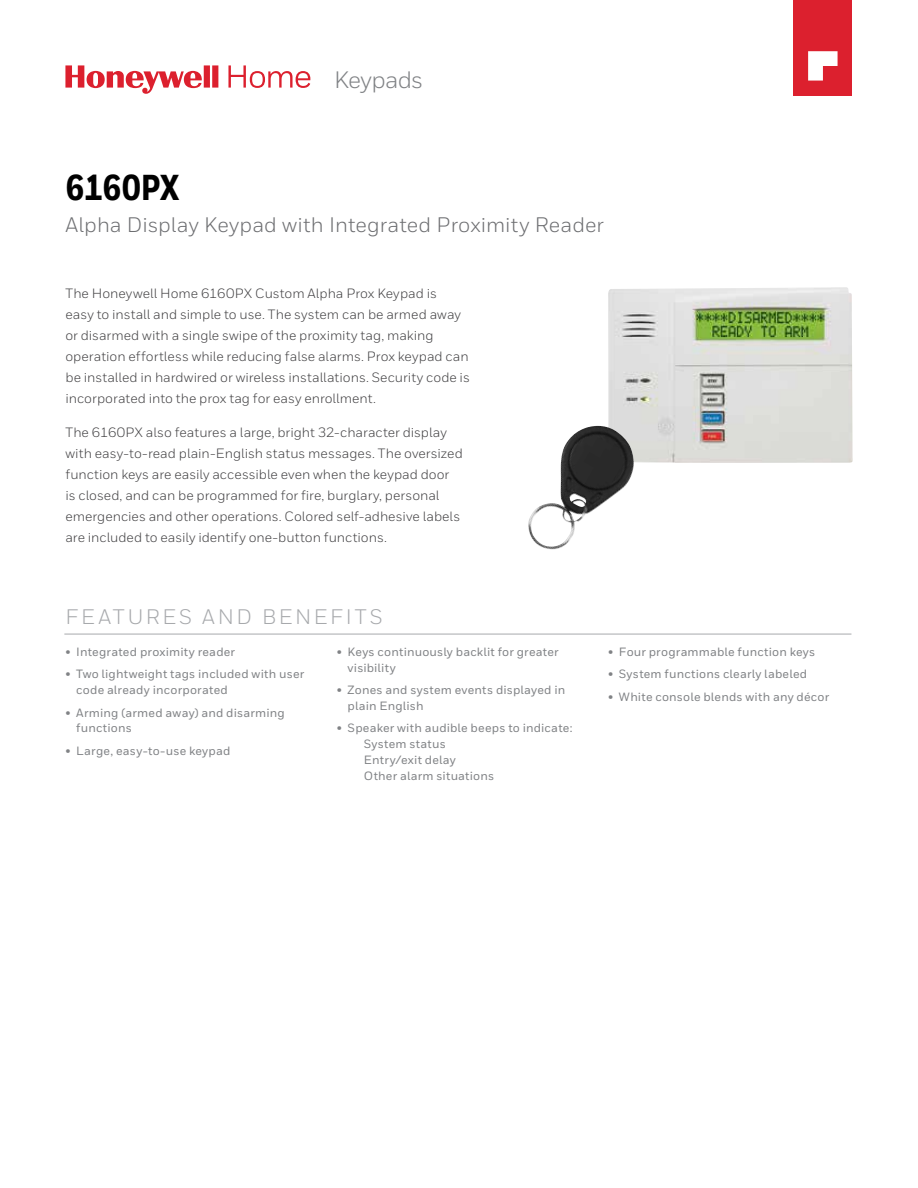
<style>
.page{position:relative;width:918px;height:1188px;background:#fff}
.page>*{position:absolute;margin:0;border:0;box-sizing:border-box;transform-origin:0 0}
.t1{font:800 36px "Honeywell Cond";letter-spacing:-.015em;color:#000}
.t2{font:23.7px "Honeywell Sans";letter-spacing:-.03em;color:#808285}
.t3{font:21px "Honeywell Sans";letter-spacing:.005em;color:#6d6e71}
.t4{font:21px "Honeywell Sans";letter-spacing:.13em;color:#a7a9ac}
.t5{font:13.5px/21px "Honeywell Sans";color:#414042}
.t6{font:500 12px/15.8px "Honeywell Sans";letter-spacing:.015em;color:#808285}
</style>
<div class="page">
<svg style="left:65px;top:65px;width:245px;height:29px"></svg>
<div style="left:793px;top:0;width:59px;height:95px;background:#dc202e"></div>
<svg style="left:808px;top:51px;width:30px;height:30px"></svg>
<hr style="left:64px;top:634px;width:787px;height:1px;background:#a7a9ac">
<img style="left:608px;top:287px;width:245px;height:176px">
<img style="left:528px;top:426px;width:107px;height:124px">
<h2 class="t2" style="left:334px;top:65px;width:91px">Keypads</h2>
<h1 class="t1" style="left:65px;top:166px;width:116px">6160PX</h1>
<h3 class="t3" style="left:65px;top:213px;width:540px">Alpha Display Keypad with Integrated Proximity Reader</h3>
<p class="t5" style="left:65px;top:283px;width:406px">The Honeywell Home 6160PX Custom Alpha Prox Keypad is<br>easy to install and simple to use. The system can be armed away or disarmed with a single swipe of the proximity tag, making operation effortless while reducing false alarms. Prox keypad can be installed in hardwired or wireless installations. Security code is incorporated into the prox tag for easy enrollment.</p>
<p class="t5" style="left:65px;top:422px;width:399px">The 6160PX also features a large, bright 32-character display with easy-to-read plain-English status messages. The oversized function keys are easily accessible even when the keypad door is closed, and can be programmed for fire, burglary, personal emergencies and other operations. Colored self-adhesive labels are included to easily identify one-button functions.</p>
<h3 class="t4" style="left:65px;top:604px;width:319px">FEATURES AND BENEFITS</h3>
<p class="t6" style="left:65px;top:644px;width:171px">• Integrated proximity reader</p>
<p class="t6" style="left:76px;top:667px;width:230px;text-indent:-11px">• Two lightweight tags included with user code already incorporated</p>
<p class="t6" style="left:76px;top:705px;width:210px;text-indent:-11px">• Arming (armed away) and disarming functions</p>
<p class="t6" style="left:65px;top:743px;width:167px">• Large, easy-to-use keypad</p>
<p class="t6" style="left:348px;top:644px;width:213px;text-indent:-11px">• Keys continuously backlit for greater visibility</p>
<p class="t6" style="left:348px;top:682px;width:219px;text-indent:-11px">• Zones and system events displayed in plain English</p>
<p class="t6" style="left:364px;top:721px;width:210px;text-indent:-27px">• Speaker with audible beeps to indicate:<br>System status<br>Entry/exit delay<br>Other alarm situations</p>
<p class="t6" style="left:608px;top:644px;width:209px">• Four programmable function keys</p>
<p class="t6" style="left:608px;top:667px;width:201px">• System functions clearly labeled</p>
<p class="t6" style="left:608px;top:689px;width:223px">• White console blends with any décor</p>
</div>
